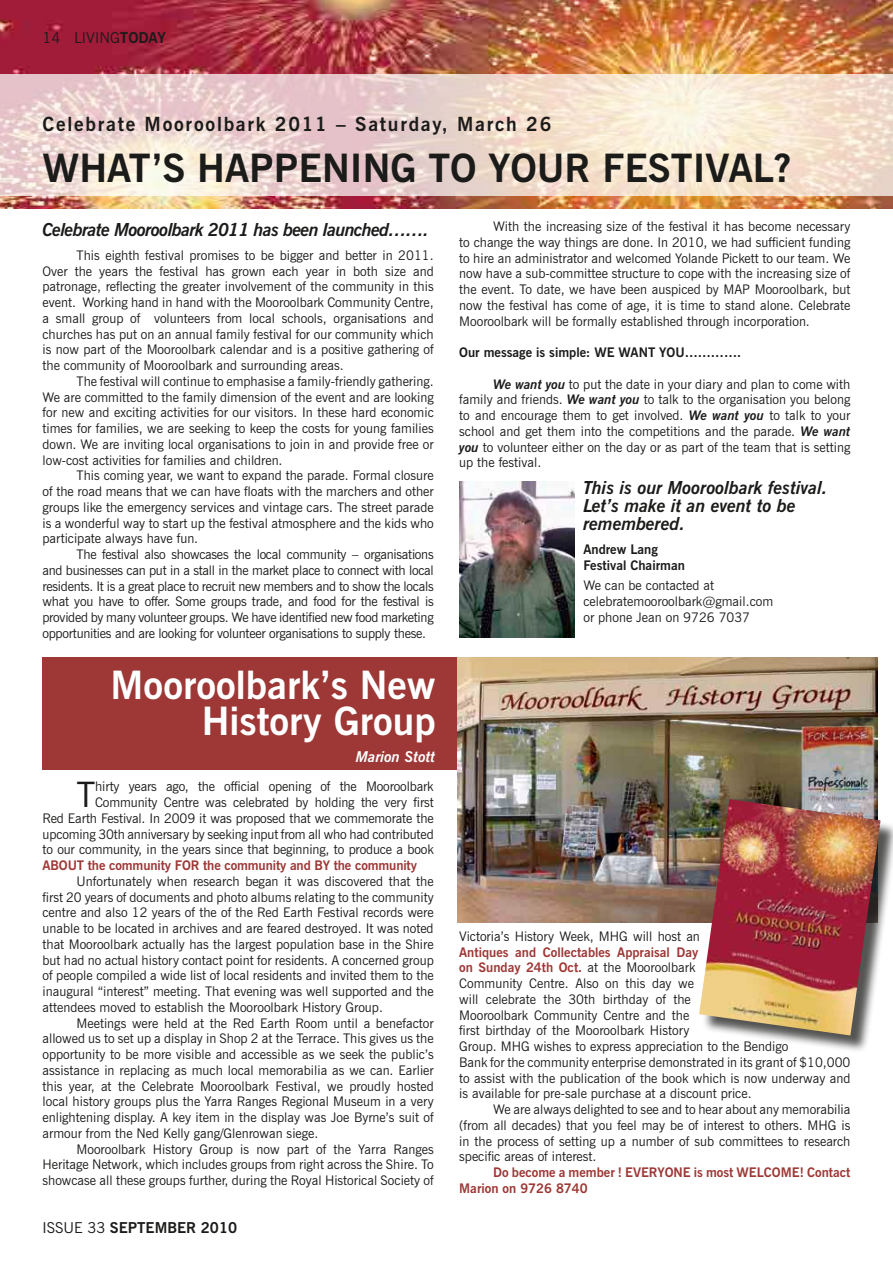
<style>
.page{position:relative;width:893px;height:1263px;background:#fff}
.page>*{position:absolute;margin:0;border:0;box-sizing:border-box;transform-origin:0 0}
.t1{font:700 39px "News Gothic BT";color:#1b1b1a}
.t2{font:700 39px/36px "News Gothic BT";color:#fff;text-align:right}
.t3{font:34.95px "News Gothic BT";color:#1b1b1a}
.t4{font:700 19.5px "News Gothic BT";letter-spacing:.09em;color:#1b1b1a}
.t5{font:italic 700 18px/18px "News Gothic BT";color:#1b1b1a}
.t6{font:italic 700 18px "News Gothic BT";letter-spacing:-.03em;color:#1b1b1a}
.t7{font:700 15px "News Gothic BT";color:#1b1b1a}
.t8{font:15px "News Gothic BT";color:#1b1b1a}
.t9{font:italic 700 15px "News Gothic BT";color:#fff}
.t10{font:13.2px/15.8px "News Gothic BT";color:#1b1b1a;text-align:justify}
.t11{font:700 13.2px/15.8px "News Gothic BT";color:#9d3836}
.t12{font:700 13.2px/15.8px "News Gothic BT";color:#1b1b1a}
.s1{font-weight:700}
.s2{font-weight:400}
.s3{font-weight:700;font-style:italic}
.s4{font-weight:700;color:#9d3836}
</style>
<div class="page">
<img style="left:0;top:0;width:893px;height:208px">
<div style="left:43px;top:657px;width:450px;height:112px;background:#9d3836"></div>
<svg style="left:0;top:74px;width:893px;height:122px;background:#f0dbd1"></svg>
<img style="left:458px;top:657px;width:420px;height:265px">
<div style="left:701px;top:801px;width:192px;height:260px;background:#1b1b1a;opacity:.75"></div>
<img style="left:699px;top:799px;width:182px;height:236px">
<img style="left:459px;top:481px;width:116px;height:157px">
<p class="t8" style="left:43px;top:28px;width:125px">14 LIVING<span class="s1">TODAY</span></p>
<h3 class="t4" style="left:43px;top:113px;width:510px">Celebrate Mooroolbark 2011 – Saturday, March 26</h3>
<h1 class="t1" style="left:43px;top:144px;width:61px">What</h1>
<h1 class="t1" style="left:152px;top:144px;width:71px">’s happen</h1>
<h1 class="t1" style="left:350px;top:144px;width:165px">ing toyour</h1>
<h1 class="t1" style="left:602px;top:144px;width:23px">fest</h1>
<h1 class="t1" style="left:693px;top:144px;width:100px">ival?</h1>
<h3 class="t6" style="left:43px;top:218px;width:388px">Celebrate Mooroolbark 2011 has been launched…….</h3>
<p class="t10" style="left:43px;top:247px;width:393px;text-indent:34px">This eighth festival promises to be bigger and better in 2011.<br>Over the years the festival has grown each year in both size and patronage, reflecting the greater involvement of the community in this event. Working hand in hand with the Mooroolbark Community Centre, a small group of volunteers from local schools, organisations and churches has put on an annual family festival for our community which is now part of the Mooroolbark calendar and is a positive gathering of the community of Mooroolbark and surrounding areas.</p>
<p class="t10" style="left:43px;top:373px;width:393px;text-indent:34px">The festival will continue to emphasise a family-friendly gathering.<br>We are committed to the family dimension of the event and are looking for new and exciting activities for our visitors. In these hard economic times for families, we are seeking to keep the costs for young families down. We are inviting local organisations to join in and provide free or low-cost activities for families and children.</p>
<p class="t10" style="left:43px;top:468px;width:393px;text-indent:34px">This coming year, we want to expand the parade. Formal closure of the road means that we can have floats with the marchers and other groups like the emergency services and vintage cars. The street parade is a wonderful way to start up the festival atmosphere and the kids who participate always have fun.</p>
<p class="t10" style="left:43px;top:546px;width:393px;text-indent:34px">The festival also showcases the local community – organisations and businesses can put in a stall in the market place to connect with local residents. It is a great place to recruit new members and to show the locals what you have to offer. Some groups trade, and food for the festival is provided by many volunteer groups. We have identified new food marketing opportunities and are looking for volunteer organisations to supply these.</p>
<h1 class="t2" style="left:111px;top:667px;width:327px">Mooroolbark’s New<br>History Group</h1>
<p class="t9" style="left:356px;top:748px;width:81px">Marion Stott</p>
<p class="t10" style="left:43px;top:779px;width:393px;text-align:right">hirty years ago, the official opening of the Mooroolbark Community Centre was celebrated by holding the very first<br>Red Earth Festival. In 2009 it was proposed that we commemorate the upcoming 30th anniversary by seeking input from all who had contributed to our community, in the years since that beginning, to produce a book</p>
<p class="t11" style="left:43px;top:857px;width:376px">ABOUT the community FOR the community and BY the community</p>
<p class="t10" style="left:43px;top:873px;width:393px;text-indent:34px">Unfortunately when research began it was discovered that the first 20 years of documents and photo albums relating to the community centre and also 12 years of the of the Red Earth Festival records were unable to be located in archives and are feared destroyed. It was noted that Mooroolbark actually has the largest population base in the Shire but had no actual history contact point for residents. A concerned group of people compiled a wide list of local residents and invited them to the inaugural “interest” meeting. That evening was well supported and the attendees moved to establish the Mooroolbark History Group.</p>
<p class="t10" style="left:43px;top:1015px;width:393px;text-indent:34px">Meetings were held at the Red Earth Room until a benefactor allowed us to set up a display in Shop 2 at the Terrace. This gives us the opportunity to be more visible and accessible as we seek the public’s assistance in replacing as much local memorabilia as we can. Earlier this year, at the Celebrate Mooroolbark Festival, we proudly hosted local history groups plus the Yarra Ranges Regional Museum in a very enlightening display. A key item in the display was Joe Byrne’s suit of armour from the Ned Kelly gang/Glenrowan siege.</p>
<p class="t10" style="left:43px;top:1141px;width:393px;text-indent:34px">Mooroolbark History Group is now part of the Yarra Ranges Heritage Network, which includes groups from right across the Shire. To showcase all these groups further, during the Royal Historical Society of</p>
<h2 class="t3" style="left:77px;top:773px;width:21px">T</h2>
<p class="t7" style="left:43px;top:1218px;width:196px"><span class="s2">ISSUE 33</span> SEPTEMBER 2010</p>
<p class="t10" style="left:459px;top:218px;width:393px;text-indent:34px">With the increasing size of the festival it has become necessary to change the way things are done. In 2010, we had sufficient funding to hire an administrator and welcomed Yolande Pickett to our team. We now have a sub-committee structure to cope with the increasing size of the event. To date, we have been auspiced by MAP Mooroolbark, but now the festival has come of age, it is time to stand alone. Celebrate Mooroolbark will be formally established through incorporation.</p>
<p class="t12" style="left:459px;top:344px;width:283px">Our message is simple: WE WANT YOU………….</p>
<p class="t10" style="left:459px;top:376px;width:393px;text-indent:34px"><span class="s3">We want you</span> to put the date in your diary and plan to come with family and friends. <span class="s3">We want you</span> to talk to the organisation you belong to and encourage them to get involved. <span class="s3">We want you</span> to talk to your school and get them into the competitions and the parade. <span class="s3">We want you</span> to volunteer either on the day or as part of the team that is setting up the festival.</p>
<h3 class="t5" style="left:583px;top:478px;width:246px">This is our Mooroolbark festival.<br>Let’s make it an event to be remembered.</h3>
<p class="t12" style="left:583px;top:542px;width:103px">Andrew Lang<br>Festival Chairman</p>
<p class="t10" style="left:583px;top:577px;width:191px;text-align:left">We can be contacted at celebratemooroolbark@gmail.com or phone Jean on 9726 7037</p>
<p class="t10" style="left:459px;top:928px;width:242px">Victoria’s History Week, MHG will host an</p>
<p class="t10" style="left:459px;top:944px;width:393px;text-align:left"><span class="s4">Antiques and Collectables Appraisal Day<br>on Sunday 24th Oct.</span> at the Mooroolbark<br>Community Centre. Also on this day we<br>will celebrate the 30th birthday of the<br>Mooroolbark Community Centre and the<br>first birthday of the Mooroolbark History<br>Group. MHG wishes to express appreciation to the Bendigo<br>Bank for the community enterprise demonstrated in its grant of $10,000 to assist with the publication of the book which is now underway and is available for pre-sale purchase at a discount price.</p>
<p class="t10" style="left:459px;top:1101px;width:393px;text-indent:34px">We are always delighted to see and to hear about any memorabilia (from all decades) that you feel may be of interest to others. MHG is in the process of setting up a number of sub committees to research specific areas of interest.</p>
<p class="t11" style="left:459px;top:1164px;width:393px;text-indent:34px">Do become a member ! EVERYONE is most WELCOME! Contact<br>Marion on 9726 8740</p>
</div>
